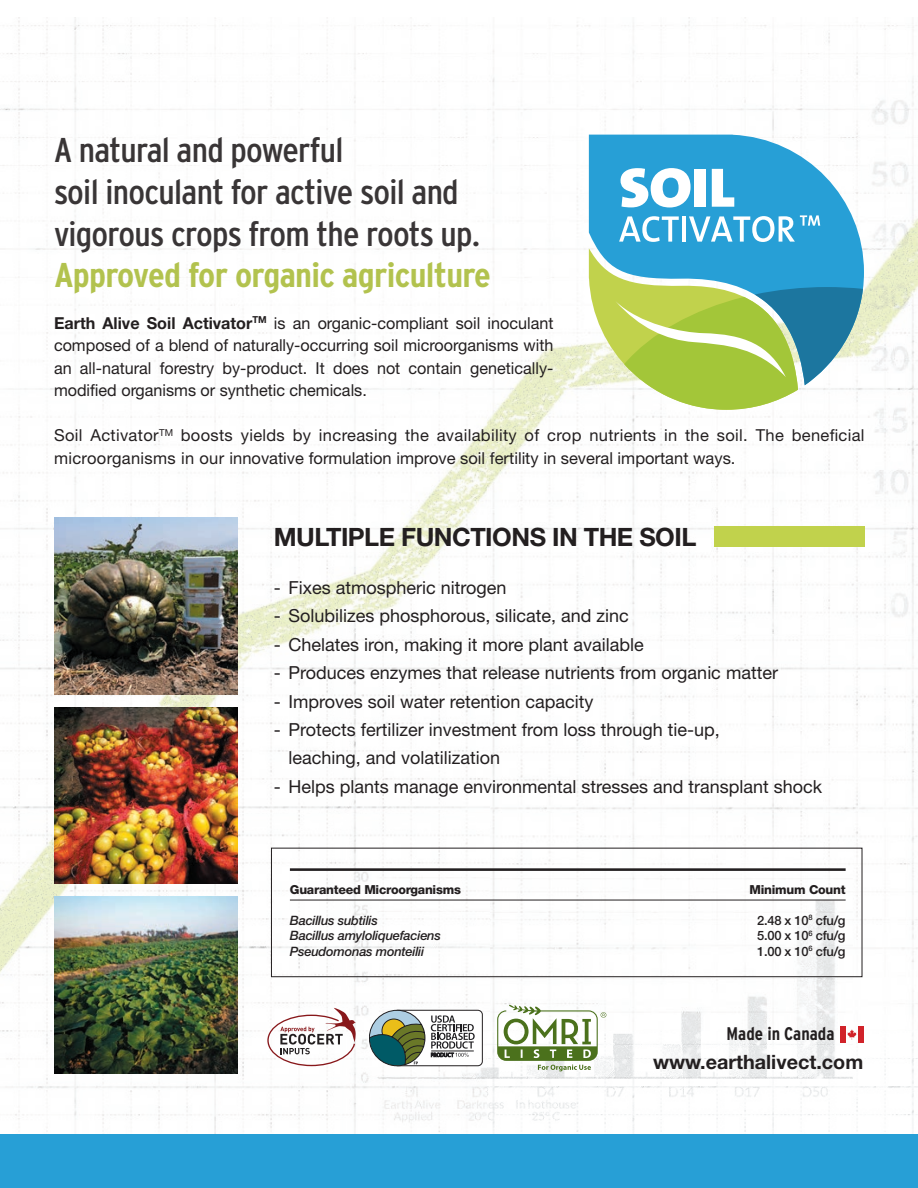
<style>
.page{position:relative;width:918px;height:1188px;background:#fff}
.page>*{position:absolute;margin:0;border:0;box-sizing:border-box;transform-origin:0 0}
.t1{font:condensed 34.35px/41.7px "Interstate";letter-spacing:-.02em;color:#231f20;scale:1.07 1}
.t2{font:700 condensed 34.35px "Interstate";letter-spacing:-.02em;color:#aabc3b;scale:1.07 1}
.t3{font:700 25.35px "Helvetica Neue";letter-spacing:-.02em;color:#231f20}
.t4{font:700 19.8px "Helvetica Neue";color:#231f20}
.t5{font:700 condensed 18.3px "Interstate";color:#231f20}
.t6{font:18px/28.5px "Helvetica Neue";color:#231f20}
.t7{font:16.5px/22.5px "Helvetica Neue";color:#231f20;text-align:justify}
.t8{font:16.5px/22.5px "Helvetica Neue";letter-spacing:.02em;color:#231f20}
.t9{font:italic 500 12.9px "Helvetica Neue";letter-spacing:-.02em;color:#231f20}
.t10{font:500 12.9px "Helvetica Neue";letter-spacing:-.02em;color:#231f20}
.t11{font:800 12.45px "Helvetica Neue";letter-spacing:-.02em;color:#231f20}
.s1{font-weight:700}
</style>
<div class="page">
<img style="left:0;top:17px;width:487px;height:671px">
<img style="left:487px;top:17px;width:431px;height:1015px">
<img style="left:0;top:688px;width:489px;height:446px">
<img style="left:487px;top:1032px;width:431px;height:102px">
<svg style="left:589px;top:135px;width:275px;height:250px;fill:#279fd6"></svg>
<svg style="left:589px;top:248px;width:274px;height:162px"></svg>
<svg style="left:621px;top:168px;width:70px;height:39px"></svg>
<div style="left:695px;top:169px;width:11px;height:38px;background:#fff"></div>
<svg style="left:712px;top:169px;width:22px;height:38px"></svg>
<svg style="left:619px;top:216px;width:60px;height:26px"></svg>
<hr style="left:682px;top:216px;width:4px;height:26px;background:#fff">
<svg style="left:689px;top:215px;width:131px;height:27px"></svg>
<img style="left:54px;top:517px;width:184px;height:177px">
<img style="left:54px;top:707px;width:184px;height:177px">
<img style="left:54px;top:897px;width:184px;height:177px">
<div style="left:714px;top:526px;width:150px;height:21px;background:#c1d24c"></div>
<hr style="left:290px;top:868px;width:556px;height:3px;background:#231f20">
<hr style="left:290px;top:900px;width:556px;height:1px;background:#231f20">
<div style="left:271px;top:848px;width:591px;height:129px;border:1px solid #231f20"></div>
<div style="left:0;top:1134px;width:918px;height:54px;background:#279fd6"></div>
<div style="left:858px;top:1026px;width:6px;height:17px;background:#d1232a"></div>
<div style="left:840px;top:1026px;width:6px;height:17px;background:#d1232a"></div>
<svg style="left:847px;top:1029px;width:10px;height:11px"></svg>
<svg style="left:267px;top:1008px;width:89px;height:58px"></svg>
<div style="left:393px;top:1010px;width:89px;height:56px;background:#fff;border-radius:5px"></div>
<div style="left:393px;top:1010px;width:90px;height:56px;border:1px solid #231f20;border-radius:5px"></div>
<svg style="left:369px;top:1010px;width:106px;height:56px"></svg>
<svg style="left:497px;top:1005px;width:109px;height:66px"></svg>
<h1 class="t1" style="left:54px;top:129px;width:400px">A natural and powerful<br>soil inoculant for active soil and vigorous crops from the roots up.</h1>
<h1 class="t2" style="left:54px;top:256px;width:410px">Approved for organic agriculture</h1>
<p class="t7" style="left:54px;top:311px;width:501px"><span class="s1">Earth Alive Soil Activator</span><sup>TM</sup> is an organic-compliant soil inoculant composed of a blend of naturally-occurring soil microorganisms with an all-natural forestry by-product. It does not contain genetically&shy;modified organisms or synthetic chemicals.</p>
<p class="t8" style="left:54px;top:424px;width:812px">Soil Activator<sup>TM</sup> boosts yields by increasing the availability of crop nutrients in the soil. The beneficial microorganisms in our innovative formulation improve soil fertility in several important ways.</p>
<h2 class="t3" style="left:274px;top:521px;width:424px">MULTIPLE FUNCTIONS IN THE SOIL</h2>
<p class="t6" style="left:274px;top:573px;width:234px">- Fixes atmospheric nitrogen</p>
<p class="t6" style="left:274px;top:601px;width:357px">- Solubilizes phosphorous, silicate, and zinc</p>
<p class="t6" style="left:274px;top:630px;width:372px">- Chelates iron, making it more plant available</p>
<p class="t6" style="left:274px;top:658px;width:506px">- Produces enzymes that release nutrients from organic matter</p>
<p class="t6" style="left:274px;top:687px;width:321px">- Improves soil water retention capacity</p>
<p class="t6" style="left:288px;top:715px;width:433px;text-indent:-15px">- Protects fertilizer investment from loss through tie-up, leaching, and volatilization</p>
<p class="t6" style="left:274px;top:772px;width:550px">- Helps plants manage environmental stresses and transplant shock</p>
<p class="t11" style="left:290px;top:882px;width:173px">Guaranteed Microorganisms</p>
<p class="t11" style="left:750px;top:882px;width:98px">Minimum Count</p>
<p class="t9" style="left:290px;top:912px;width:89px">Bacillus subtilis</p>
<p class="t10" style="left:757px;top:912px;width:90px">2.48 x 10<sup>8</sup> cfu/g</p>
<p class="t9" style="left:290px;top:928px;width:152px">Bacillus amyloliquefaciens</p>
<p class="t10" style="left:757px;top:928px;width:90px">5.00 x 10<sup>6</sup> cfu/g</p>
<p class="t9" style="left:290px;top:943px;width:136px">Pseudomonas monteilii</p>
<p class="t10" style="left:757px;top:943px;width:90px">1.00 x 10<sup>6</sup> cfu/g</p>
<p class="t5" style="left:727px;top:1024px;width:109px">Made in Canada</p>
<p class="t4" style="left:653px;top:1049px;width:212px">www.earthalivect.com</p>
</div>
